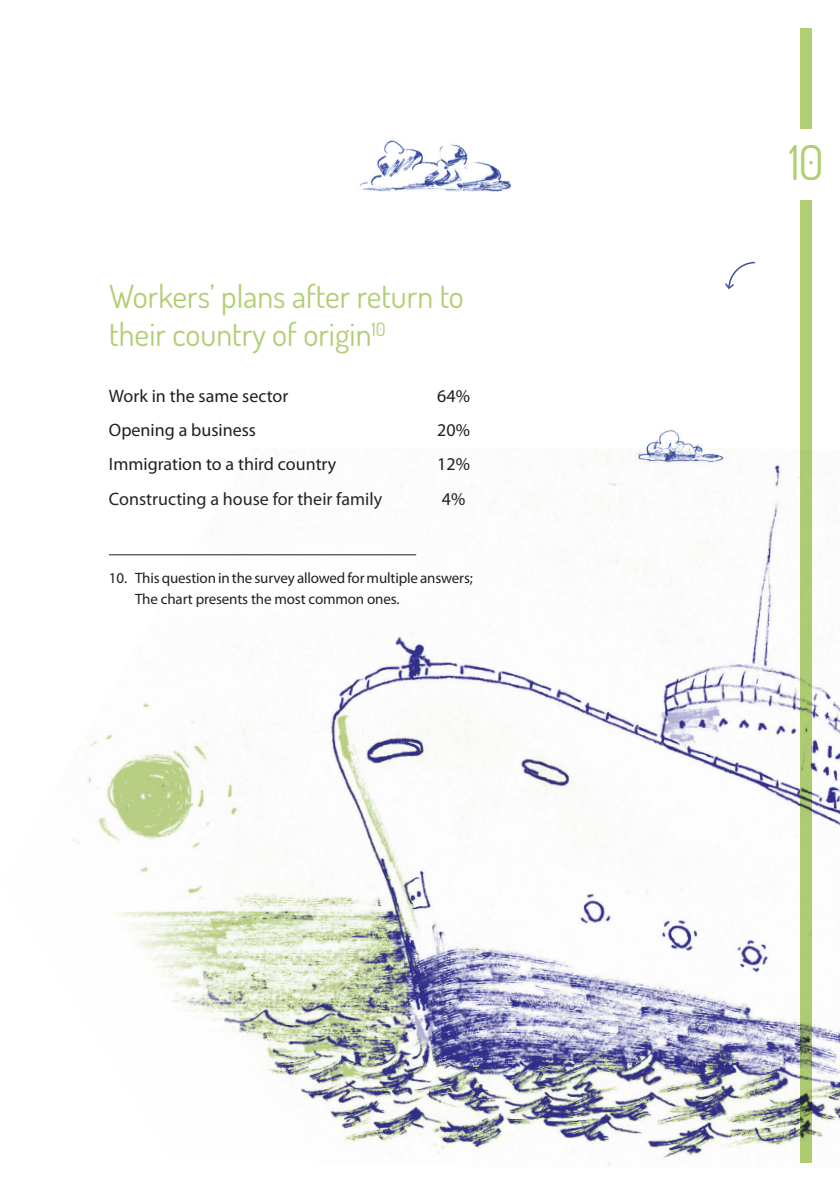
<style>
.page{position:relative;width:840px;height:1191px;background:#fff}
.page>*{position:absolute;margin:0;border:0;box-sizing:border-box;transform-origin:0 0}
.t1{font:48px "Dosis";color:#b1ce73}
.t2{font:32px/38px "Dosis";color:#b1ce73}
.t3{font:18px "Myriad Pro";color:#231f20}
.t4{font:15px/20.4px "Myriad Pro";letter-spacing:-.01em;color:#231f20}
</style>
<div class="page">
<img style="left:360px;top:140px;width:152px;height:52px">
<img style="left:72px;top:448px;width:767px;height:717px">
<svg style="left:725px;top:261px;width:30px;height:28px"></svg>
<img style="left:627px;top:430px;width:102px;height:35px">
<div style="left:49px;top:490px;width:483px;height:178px;background:#fff"></div>
<hr style="left:109px;top:554px;width:307px;height:1px;background:#231f20">
<div style="left:800px;top:200px;width:11px;height:962px;background:#b1ce73"></div>
<div style="left:800px;top:28px;width:11px;height:101px;background:#b1ce73"></div>
<h2 class="t2" style="left:109px;top:277px;width:356px">Workers’ plans after return to their country of origin<sup>10</sup></h2>
<p class="t3" style="left:109px;top:384px;width:181px">Work in the same sector</p>
<p class="t3" style="left:437px;top:384px;width:34px">64%</p>
<p class="t3" style="left:109px;top:419px;width:148px">Opening a business</p>
<p class="t3" style="left:437px;top:419px;width:34px">20%</p>
<p class="t3" style="left:109px;top:453px;width:229px">Immigration to a third country</p>
<p class="t3" style="left:437px;top:453px;width:34px">12%</p>
<p class="t3" style="left:109px;top:488px;width:274px">Constructing a house for their family</p>
<p class="t3" style="left:441px;top:488px;width:25px">4%</p>
<p class="t4" style="left:135px;top:568px;width:339px;text-indent:-26px">10. This question in the survey allowed for multiple answers;<br>The chart presents the most common ones.</p>
<h1 class="t1" style="left:788px;top:131px;width:37px">10</h1>
</div>
